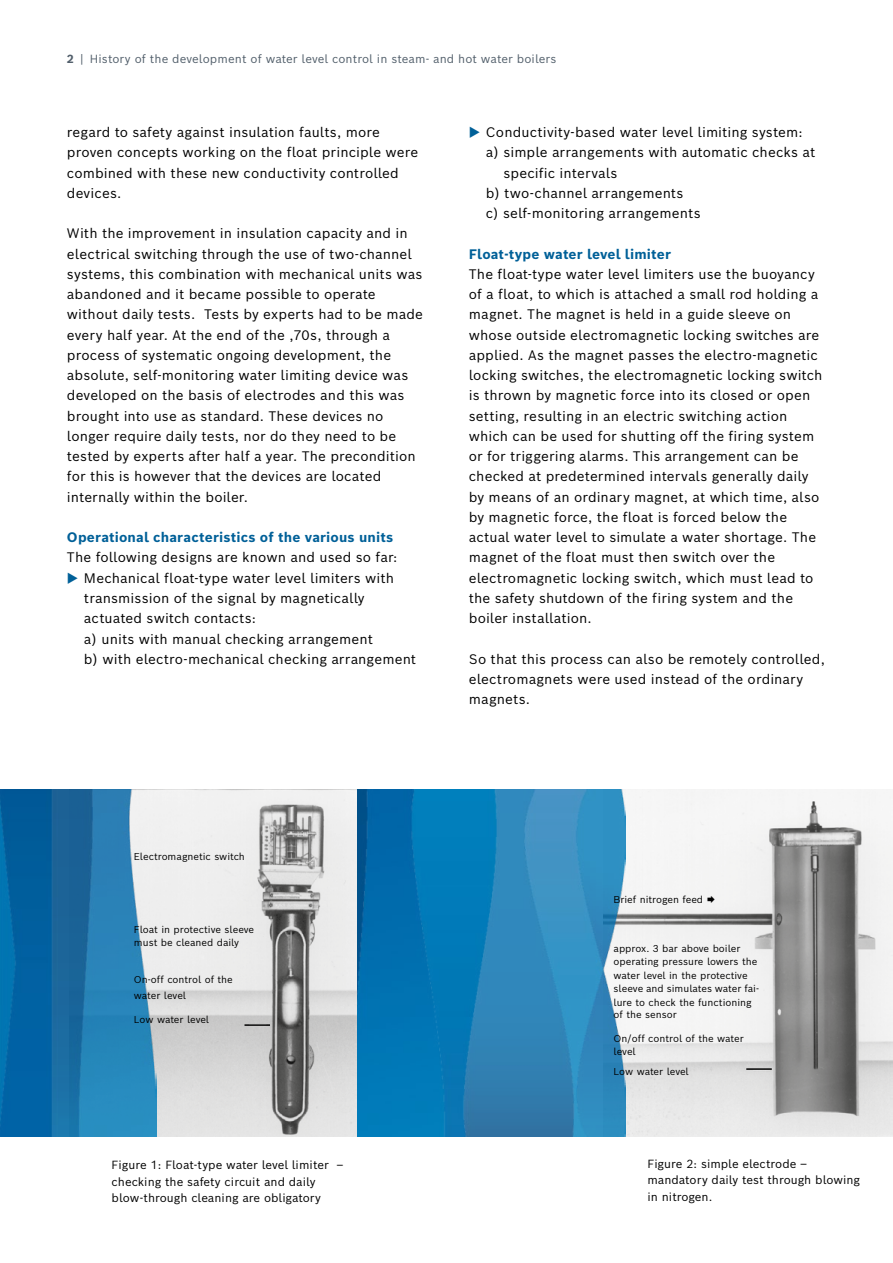
<style>
.page{position:relative;width:893px;height:1263px;background:#fff}
.page>*{position:absolute;margin:0;border:0;box-sizing:border-box;transform-origin:0 0}
.t1{font:13.5px/20.2px "Bosch Sans";letter-spacing:.01em;color:#000}
.t2{font:700 13.5px "Bosch Sans";letter-spacing:.01em;color:#006098}
.t3{font:11.55px/16.4px "Bosch Sans";letter-spacing:.005em;color:#000}
.t4{font:11.55px "Bosch Sans";letter-spacing:.01em;color:#525f6b}
.t5{font:9.75px/13.5px "Bosch Sans";color:#000}
.s1{font-weight:700}
.s2{color:#006098}
</style>
<div class="page">
<img style="left:625px;top:789px;width:267px;height:347px">
<img style="left:156px;top:789px;width:469px;height:348px">
<hr style="left:244px;top:1024px;width:26px;height:2px;background:#000">
<hr style="left:746px;top:1068px;width:26px;height:2px;background:#000">
<img style="left:0;top:789px;width:156px;height:348px">
<svg style="left:707px;top:896px;width:8px;height:7px"></svg>
<p class="t4" style="left:67px;top:51px;width:491px"><span class="s1">2</span> | History of the development of water level control in steam- and hot water boilers</p>
<p class="t1" style="left:67px;top:122px;width:353px">regard to safety against insulation faults, more proven concepts working on the float principle were combined with these new conductivity controlled devices.</p>
<p class="t1" style="left:67px;top:223px;width:357px">With the improvement in insulation capacity and in electrical switching through the use of two-channel systems, this combination with mechanical units was abandoned and it became possible to operate without daily tests. Tests by experts had to be made every half year. At the end of the ‚70s, through a process of systematic ongoing development, the absolute, self-monitoring water limiting device was developed on the basis of electrodes and this was brought into use as standard. These devices no longer require daily tests, nor do they need to be tested by experts after half a year. The precondition for this is however that the devices are located internally within the boiler.</p>
<p class="t2" style="left:67px;top:528px;width:328px">Operational characteristics of the various units</p>
<p class="t1" style="left:67px;top:547px;width:332px">The following designs are known and used so far:</p>
<p class="t1" style="left:84px;top:567px;width:334px;text-indent:-17px"><span class="s2">◆</span> Mechanical float-type water level limiters with transmission of the signal by magnetically actuated switch contacts:<br>a) units with manual checking arrangement<br>b) with electro-mechanical checking arrangement</p>
<p class="t1" style="left:469px;top:122px;width:335px"><span class="s2">◆</span> Conductivity-based water level limiting system:</p>
<p class="t1" style="left:486px;top:142px;width:331px">a) simple arrangements with automatic checks at</p>
<p class="t1" style="left:503px;top:162px;width:116px">specific intervals</p>
<p class="t1" style="left:486px;top:182px;width:199px">b) two-channel arrangements</p>
<p class="t1" style="left:486px;top:203px;width:216px">c) self-monitoring arrangements</p>
<p class="t2" style="left:469px;top:245px;width:204px">Float-type water level limiter</p>
<p class="t1" style="left:469px;top:263px;width:355px">The float-type water level limiters use the buoyancy of a float, to which is attached a small rod holding a magnet. The magnet is held in a guide sleeve on whose outside electromagnetic locking switches are applied. As the magnet passes the electro-magnetic locking switches, the electromagnetic locking switch is thrown by magnetic force into its closed or open setting, resulting in an electric switching action which can be used for shutting off the firing system or for triggering alarms. This arrangement can be checked at predetermined intervals generally daily by means of an ordinary magnet, at which time, also by magnetic force, the float is forced below the actual water level to simulate a water shortage. The magnet of the float must then switch over the electromagnetic locking switch, which must lead to the safety shutdown of the firing system and the boiler installation.</p>
<p class="t1" style="left:469px;top:648px;width:358px">So that this process can also be remotely controlled, electromagnets were used instead of the ordinary magnets.</p>
<p class="t5" style="left:134px;top:850px;width:113px">Electromagnetic switch</p>
<p class="t5" style="left:134px;top:922px;width:122px">Float in protective sleeve must be cleaned daily</p>
<p class="t5" style="left:134px;top:970px;width:100px;line-height:16.6px">On-off control of the water level</p>
<p class="t5" style="left:134px;top:1013px;width:77px">Low water level</p>
<p class="t5" style="left:614px;top:893px;width:91px">Brief nitrogen feed</p>
<p class="t5" style="left:614px;top:941px;width:147px">approx. 3 bar above boiler operating pressure lowers the water level in the protective sleeve and simulates water fai&shy;lure to check the functioning</p>
<p class="t5" style="left:614px;top:1007px;width:65px">of the sensor</p>
<p class="t5" style="left:614px;top:1031px;width:132px">On/off control of the water level</p>
<p class="t5" style="left:614px;top:1064px;width:77px">Low water level</p>
<p class="t3" style="left:112px;top:1156px;width:233px">Figure 1: Float-type water level limiter – checking the safety circuit and daily blow-through cleaning are obligatory</p>
<p class="t3" style="left:647px;top:1155px;width:214px">Figure 2: simple electrode – mandatory daily test through blowing in nitrogen.</p>
</div>
